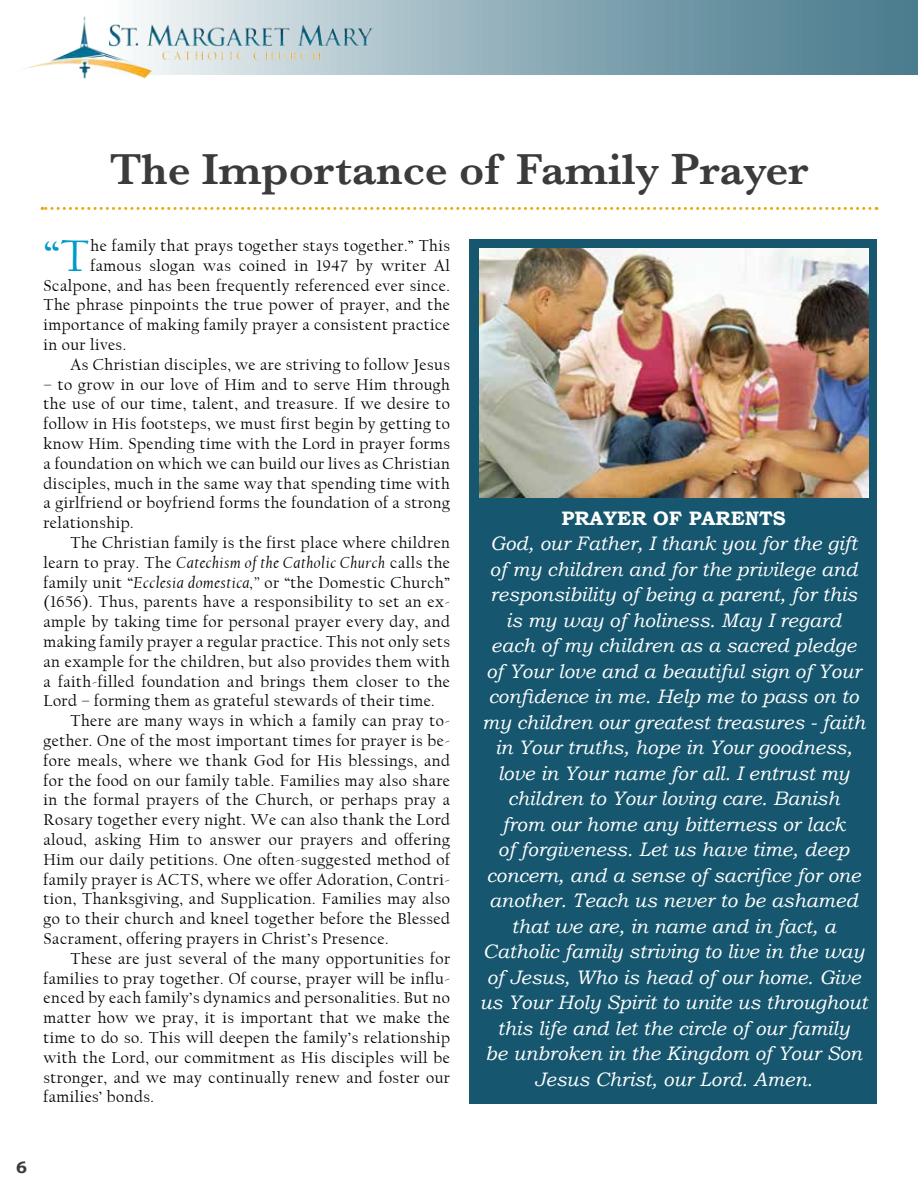
<style>
.page{position:relative;width:918px;height:1188px;background:#fff}
.page>*{position:absolute;margin:0;border:0;box-sizing:border-box;transform-origin:0 0}
.t1{font:46.35px "Californian FB";color:#009ac7}
.t2{font:600 45px "Baskerville";color:#3b3b3c}
.t3{font:italic 19.5px/25.5px "Bookman Old Style";color:#fff;text-align:center}
.t4{font:700 19.5px "Bookman Old Style";color:#fff}
.t5{font:16.5px/19.8px "Californian FB";letter-spacing:.03em;color:#000;text-align:justify}
.t6{font:italic 16.5px "Californian FB";letter-spacing:.03em;color:#000}
.t7{font:700 16.5px "Bookman Old Style";color:#3b3b3c}
.s1{font-style:normal}
.s2{font-style:italic}
</style>
<div class="page">
<div style="left:0;top:0;width:918px;height:75px;background:linear-gradient(to right,#fff,#3e7387)"></div>
<img style="left:17px;top:16px;width:137px;height:63px">
<img style="left:109px;top:24px;width:265px;height:36px">
<svg style="left:42px;top:207px;width:828px;height:3px"></svg>
<div style="left:469px;top:239px;width:408px;height:865px;background:#16566e"></div>
<img style="left:479px;top:249px;width:389px;height:249px">
<h2 class="t2" style="left:110px;top:138px;width:700px">The Importance of Family Prayer</h2>
<h1 class="t1" style="left:43px;top:230px;width:47px">“T</h1>
<p class="t5" style="left:91px;top:236px;width:361px">he family that prays together stays together.” This</p>
<p class="t5" style="left:91px;top:256px;width:361px">famous slogan was coined in 1947 by writer Al</p>
<p class="t5" style="left:43px;top:276px;width:408px">Scalpone, and has been frequently referenced ever since.</p>
<p class="t5" style="left:43px;top:295px;width:408px">The phrase pinpoints the true power of prayer, and the</p>
<p class="t5" style="left:43px;top:315px;width:408px">importance of making family prayer a consistent practice</p>
<p class="t5" style="left:43px;top:335px;width:84px">in our lives.</p>
<p class="t5" style="left:70px;top:355px;width:381px">As Christian disciples, we are striving to follow Jesus</p>
<p class="t5" style="left:43px;top:375px;width:408px">– to grow in our love of Him and to serve Him through the use of our time, talent, and treasure. If we desire to follow in His footsteps, we must first begin by getting to know Him. Spending time with the Lord in prayer forms a foundation on which we can build our lives as Christian disciples, much in the same way that spending time with a girlfriend or boyfriend forms the foundation of a strong relationship.</p>
<p class="t5" style="left:70px;top:533px;width:381px">The Christian family is the first place where children</p>
<p class="t6" style="left:43px;top:553px;width:408px"><span class="s1">learn to pray. The</span> Catechism of the Catholic Church <span class="s1">calls the</span></p>
<p class="t5" style="left:43px;top:573px;width:408px">family unit “<span class="s2">Ecclesia domestica,”</span> or “the Domestic Church”</p>
<p class="t5" style="left:43px;top:592px;width:408px">(1656). Thus, parents have a responsibility to set an ex-</p>
<p class="t5" style="left:43px;top:612px;width:408px">ample by taking time for personal prayer every day, and</p>
<p class="t5" style="left:43px;top:632px;width:408px">making family prayer a regular practice. This not only sets</p>
<p class="t5" style="left:43px;top:652px;width:408px">an example for the children, but also provides them with</p>
<p class="t5" style="left:43px;top:672px;width:408px">a faith-filled foundation and brings them closer to the</p>
<p class="t5" style="left:43px;top:691px;width:393px">Lord – forming them as grateful stewards of their time.</p>
<p class="t5" style="left:70px;top:711px;width:381px">There are many ways in which a family can pray to-</p>
<p class="t5" style="left:43px;top:731px;width:408px">gether. One of the most important times for prayer is be-</p>
<p class="t5" style="left:43px;top:751px;width:408px">fore meals, where we thank God for His blessings, and</p>
<p class="t5" style="left:43px;top:771px;width:408px">for the food on our family table. Families may also share</p>
<p class="t5" style="left:43px;top:790px;width:408px">in the formal prayers of the Church, or perhaps pray a</p>
<p class="t5" style="left:43px;top:810px;width:408px">Rosary together every night. We can also thank the Lord</p>
<p class="t5" style="left:43px;top:830px;width:408px">aloud, asking Him to answer our prayers and offering</p>
<p class="t5" style="left:43px;top:850px;width:408px">Him our daily petitions. One often-suggested method of</p>
<p class="t5" style="left:43px;top:870px;width:408px">family prayer is ACTS, where we offer Adoration, Contri-</p>
<p class="t5" style="left:43px;top:889px;width:408px">tion, Thanksgiving, and Supplication. Families may also</p>
<p class="t5" style="left:43px;top:909px;width:408px">go to their church and kneel together before the Blessed</p>
<p class="t5" style="left:43px;top:929px;width:347px">Sacrament, offering prayers in Christ’s Presence.</p>
<p class="t5" style="left:70px;top:949px;width:381px">These are just several of the many opportunities for</p>
<p class="t5" style="left:43px;top:969px;width:408px">families to pray together. Of course, prayer will be influ-</p>
<p class="t5" style="left:43px;top:988px;width:408px">enced by each family’s dynamics and personalities. But no</p>
<p class="t5" style="left:43px;top:1008px;width:408px">matter how we pray, it is important that we make the</p>
<p class="t5" style="left:43px;top:1028px;width:408px">time to do so. This will deepen the family’s relationship</p>
<p class="t5" style="left:43px;top:1048px;width:408px">with the Lord, our commitment as His disciples will be</p>
<p class="t5" style="left:43px;top:1068px;width:408px">stronger, and we may continually renew and foster our</p>
<p class="t5" style="left:43px;top:1087px;width:112px">families’ bonds.</p>
<p class="t4" style="left:562px;top:504px;width:226px">PRAYER OF PARENTS</p>
<p class="t3" style="left:480px;top:531px;width:389px">God, our Father, I thank you for the gift of my children and for the privilege and responsibility of being a parent, for this is my way of holiness. May I regard<br>each of my children as a sacred pledge<br>of Your love and a beautiful sign of Your confidence in me. Help me to pass on to my children our greatest treasures - faith in Your truths, hope in Your goodness, love in Your name for all. I entrust my children to Your loving care. Banish<br>from our home any bitterness or lack<br>of forgiveness. Let us have time, deep concern, and a sense of sacrifice for one another. Teach us never to be ashamed that we are, in name and in fact, a Catholic family striving to live in the way of Jesus, Who is head of our home. Give us Your Holy Spirit to unite us throughout this life and let the circle of our family<br>be unbroken in the Kingdom of Your Son Jesus Christ, our Lord. Amen.</p>
<p class="t7" style="left:16px;top:1155px;width:12px">6</p>
</div>
